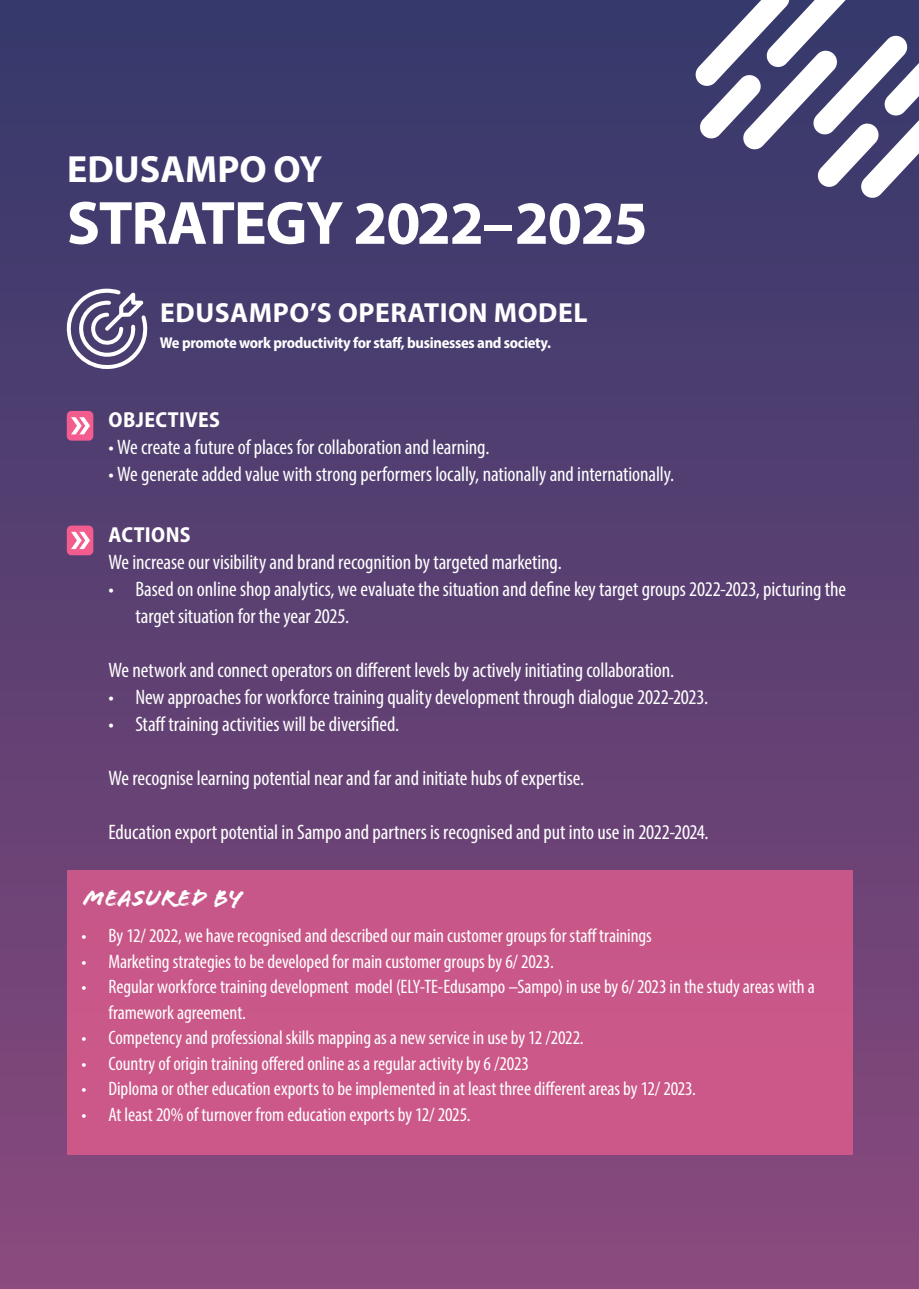
<style>
.page{position:relative;width:919px;height:1289px;background:#fff}
.page>*{position:absolute;margin:0;border:0;box-sizing:border-box;transform-origin:0 0}
.t1{font:700 61.5px "Myriad Pro";letter-spacing:-.02em;color:#fff}
.t2{font:700 37.95px "Myriad Pro";color:#fff}
.t3{font:700 27.6px "Myriad Pro";letter-spacing:.02em;color:#fff}
.t4{font:24px "Flood Std";letter-spacing:.01em;color:#fff}
.t5{font:700 semi-condensed 21.75px "Myriad Pro";letter-spacing:.015em;color:#fff}
.t6{font:condensed 21px/27px "Myriad Pro";letter-spacing:-.005em;color:#fff}
.t7{font:condensed 19.5px/25.5px "Myriad Pro";letter-spacing:-.005em;color:#fff}
.t8{font:700 semi-condensed 15.6px "Myriad Pro";letter-spacing:-.02em;color:#fff}
</style>
<div class="page">
<div style="left:0;top:0;width:918px;height:1288px;background:linear-gradient(to bottom,#32386a,#8b497d)"></div>
<div style="left:67px;top:411px;width:26px;height:29px;background:#f25c8f;border-radius:5px"></div>
<svg style="left:71px;top:417px;width:19px;height:17px"></svg>
<div style="left:67px;top:525px;width:26px;height:30px;background:#f25c8f;border-radius:5px"></div>
<svg style="left:71px;top:532px;width:19px;height:17px"></svg>
<svg style="left:64px;top:289px;width:84px;height:83px"></svg>
<div style="left:67px;top:870px;width:785px;height:284px;background:#c95889"></div>
<svg style="left:694px;top:0;width:224px;height:199px"></svg>
<p class="t2" style="left:67px;top:144px;width:257px">EDUSAMPO OY</p>
<p class="t1" style="left:67px;top:183px;width:582px">STRATEGY 2022–2025</p>
<p class="t3" style="left:160px;top:294px;width:429px">EDUSAMPO’S OPERATION MODEL</p>
<p class="t8" style="left:160px;top:333px;width:392px">We promote work productivity for staff, businesses and society.</p>
<p class="t5" style="left:109px;top:406px;width:113px">OBJECTIVES</p>
<p class="t6" style="left:108px;top:433px;width:382px">• We create a future of places for collaboration and learning.</p>
<p class="t6" style="left:108px;top:460px;width:567px">• We generate added value with strong performers locally, nationally and internationally.</p>
<p class="t5" style="left:109px;top:520px;width:84px">ACTIONS</p>
<p class="t6" style="left:108px;top:548px;width:455px">We increase our visibility and brand recognition by targeted marketing.</p>
<p class="t6" style="left:135px;top:575px;width:712px;text-indent:-27px">• Based on online shop analytics, we evaluate the situation and define key target groups 2022-2023, picturing the target situation for the year 2025.</p>
<p class="t6" style="left:108px;top:656px;width:567px">We network and connect operators on different levels by actively initiating collaboration.</p>
<p class="t6" style="left:108px;top:683px;width:601px">• New approaches for workforce training quality development through dialogue 2022-2023.</p>
<p class="t6" style="left:108px;top:710px;width:292px">• Staff training activities will be diversified.</p>
<p class="t6" style="left:108px;top:764px;width:477px">We recognise learning potential near and far and initiate hubs of expertise.</p>
<p class="t6" style="left:108px;top:818px;width:601px">Education export potential in Sampo and partners is recognised and put into use in 2022-2024.</p>
<p class="t4" style="left:84px;top:884px;width:160px">MEASURED BY</p>
<p class="t7" style="left:81px;top:922px;width:572px">• By 12/ 2022, we have recognised and described our main customer groups for staff trainings</p>
<p class="t7" style="left:81px;top:948px;width:474px">• Marketing strategies to be developed for main customer groups by 6/ 2023.</p>
<p class="t7" style="left:108px;top:973px;width:708px;text-indent:-27px">• Regular workforce training development model (ELY-TE-Edusampo –Sampo) in use by 6/ 2023 in the study areas with a framework agreement.</p>
<p class="t7" style="left:81px;top:1024px;width:503px">• Competency and professional skills mapping as a new service in use by 12 /2022.</p>
<p class="t7" style="left:81px;top:1050px;width:449px">• Country of origin training offered online as a regular activity by 6 /2023</p>
<p class="t7" style="left:81px;top:1075px;width:616px">• Diploma or other education exports to be implemented in at least three different areas by 12/ 2023.</p>
<p class="t7" style="left:81px;top:1101px;width:390px">• At least 20% of turnover from education exports by 12/ 2025.</p>
</div>
